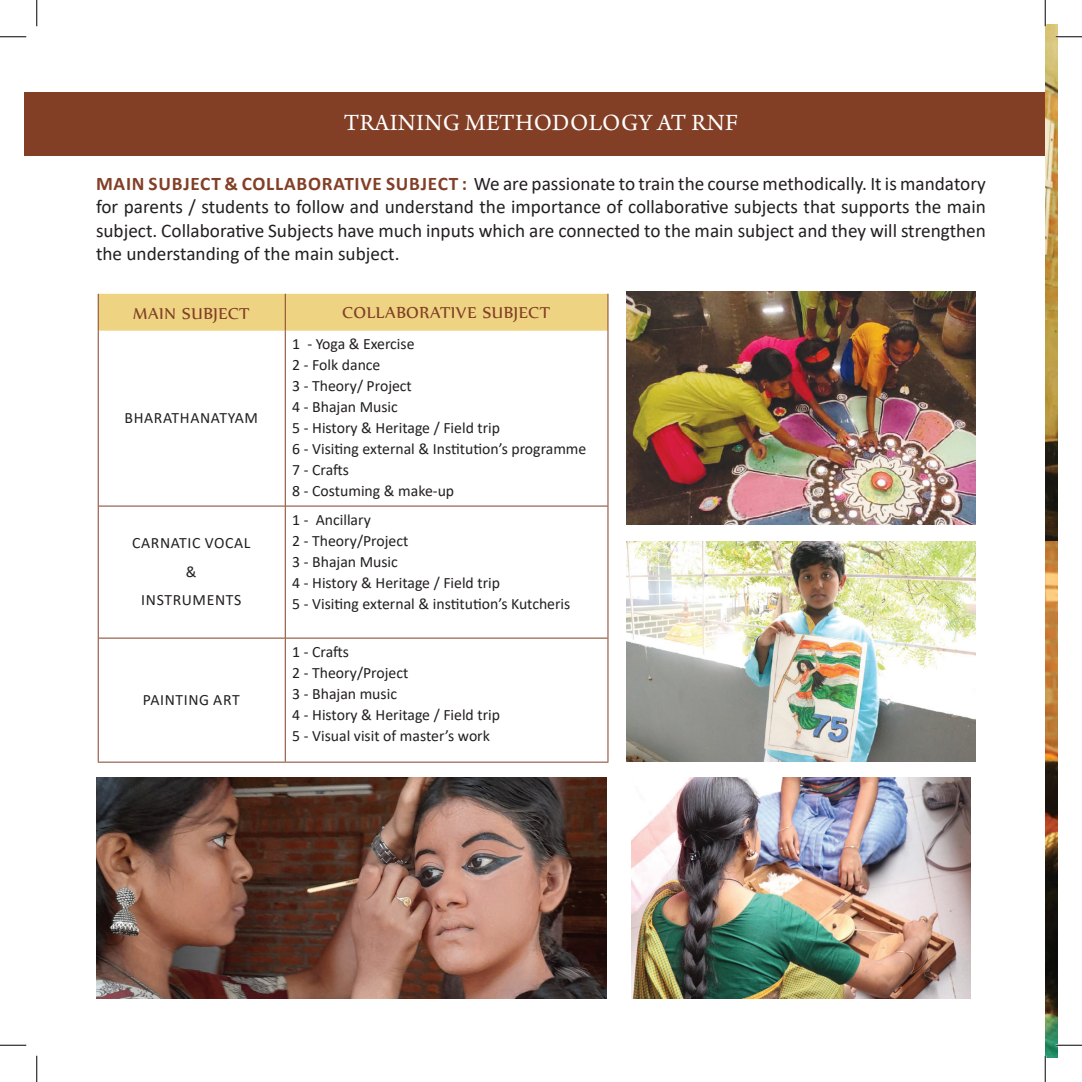
<style>
.page{position:relative;width:1082px;height:1082px;background:#fff}
.page>*{position:absolute;margin:0;border:0;box-sizing:border-box;transform-origin:0 0}
.t1{font:24.5px "Arno Pro";letter-spacing:.01em;color:#fff}
.t2{font:19.25px/23.1px "Calibri";color:#231f20;text-align:justify}
.t3{font:19.25px "Nyala";letter-spacing:.03em;color:#823f26}
.t4{font:15.75px/21px "Calibri";color:#231f20}
.t5{font:15.75px/28px "Calibri";letter-spacing:.04em;color:#231f20;text-align:center}
.s1{font-weight:700;color:#833f27}
</style>
<div class="page">
<div style="left:24px;top:92px;width:1021px;height:63px;background:#823f26"></div>
<div style="left:99px;top:294px;width:508px;height:37px;background:#eed482"></div>
<hr style="left:99px;top:505px;width:186px;height:1px;background:#823f26">
<hr style="left:286px;top:505px;width:321px;height:1px;background:#823f26">
<hr style="left:99px;top:637px;width:186px;height:1px;background:#823f26">
<hr style="left:286px;top:637px;width:321px;height:1px;background:#823f26">
<hr style="left:98px;top:761px;width:187px;height:1px;background:#823f26">
<hr style="left:285px;top:761px;width:323px;height:1px;background:#823f26">
<hr style="left:285px;top:294px;width:1px;height:37px;background:#833f27">
<hr style="left:285px;top:331px;width:1px;height:175px;background:#833f27">
<hr style="left:285px;top:506px;width:1px;height:132px;background:#833f27">
<hr style="left:285px;top:638px;width:1px;height:123px;background:#833f27">
<hr style="left:98px;top:294px;width:1px;height:37px;background:#833f27">
<hr style="left:607px;top:294px;width:1px;height:37px;background:#833f27">
<hr style="left:98px;top:331px;width:1px;height:175px;background:#833f27">
<hr style="left:607px;top:331px;width:1px;height:175px;background:#833f27">
<hr style="left:98px;top:506px;width:1px;height:132px;background:#833f27">
<hr style="left:607px;top:506px;width:1px;height:132px;background:#833f27">
<hr style="left:98px;top:638px;width:1px;height:123px;background:#833f27">
<hr style="left:607px;top:638px;width:1px;height:123px;background:#833f27">
<img style="left:626px;top:292px;width:349px;height:232px">
<img style="left:626px;top:541px;width:349px;height:220px">
<img style="left:96px;top:777px;width:510px;height:221px">
<img style="left:631px;top:777px;width:339px;height:221px">
<img style="left:1045px;top:24px;width:12px;height:517px">
<img style="left:1045px;top:541px;width:12px;height:516px">
<hr style="left:1055px;top:36px;width:27px;height:2px;background:#fff">
<hr style="left:1055px;top:1044px;width:27px;height:2px;background:#fff">
<hr style="left:1044px;top:0;width:2px;height:26px;background:#fff">
<hr style="left:1044px;top:1055px;width:2px;height:27px;background:#fff">
<svg style="left:0;top:36px;width:26px;height:1px"></svg>
<svg style="left:1055px;top:36px;width:27px;height:1px"></svg>
<svg style="left:0;top:1044px;width:26px;height:1px"></svg>
<svg style="left:1055px;top:1044px;width:27px;height:1px"></svg>
<svg style="left:36px;top:0;width:1px;height:26px"></svg>
<svg style="left:36px;top:1055px;width:1px;height:27px"></svg>
<svg style="left:1044px;top:0;width:1px;height:26px"></svg>
<svg style="left:1044px;top:1055px;width:1px;height:27px"></svg>
<h1 class="t1" style="left:344px;top:109px;width:396px">TRAINING METHODOLOGY AT RNF</h1>
<p class="t2" style="left:96px;top:172px;width:891px"><span class="s1">MAIN SUBJECT &amp; COLLABORATIVE SUBJECT :</span> We are passionate to train the course methodically. It is mandatory for parents / students to follow and understand the importance of collaborative subjects that supports the main subject. Collaborative Subjects have much inputs which are connected to the main subject and they will strengthen the understanding of the main subject.</p>
<p class="t3" style="left:133px;top:302px;width:118px">MAIN SUBJECT</p>
<p class="t3" style="left:342px;top:301px;width:209px">COLLABORATIVE SUBJECT</p>
<p class="t5" style="left:125px;top:403px;width:135px">BHARATHANATYAM</p>
<p class="t5" style="left:132px;top:529px;width:120px">CARNATIC VOCAL &amp;<br>INSTRUMENTS</p>
<p class="t5" style="left:143px;top:685px;width:98px">PAINTING ART</p>
<p class="t4" style="left:292px;top:333px;width:296px">1 - Yoga &amp; Exercise<br>2 - Folk dance<br>3 - Theory/ Project<br>4 - Bhajan Music<br>5 - History &amp; Heritage / Field trip<br>6 - Visiting external &amp; Institution’s programme<br>7 - Crafts<br>8 - Costuming &amp; make-up</p>
<p class="t4" style="left:292px;top:508px;width:280px">1 - Ancillary<br>2 - Theory/Project<br>3 - Bhajan Music<br>4 - History &amp; Heritage / Field trip<br>5 - Visiting external &amp; institution’s Kutcheris</p>
<p class="t4" style="left:292px;top:640px;width:209px">1 - Crafts<br>2 - Theory/Project<br>3 - Bhajan music<br>4 - History &amp; Heritage / Field trip<br>5 - Visual visit of master’s work</p>
</div>
